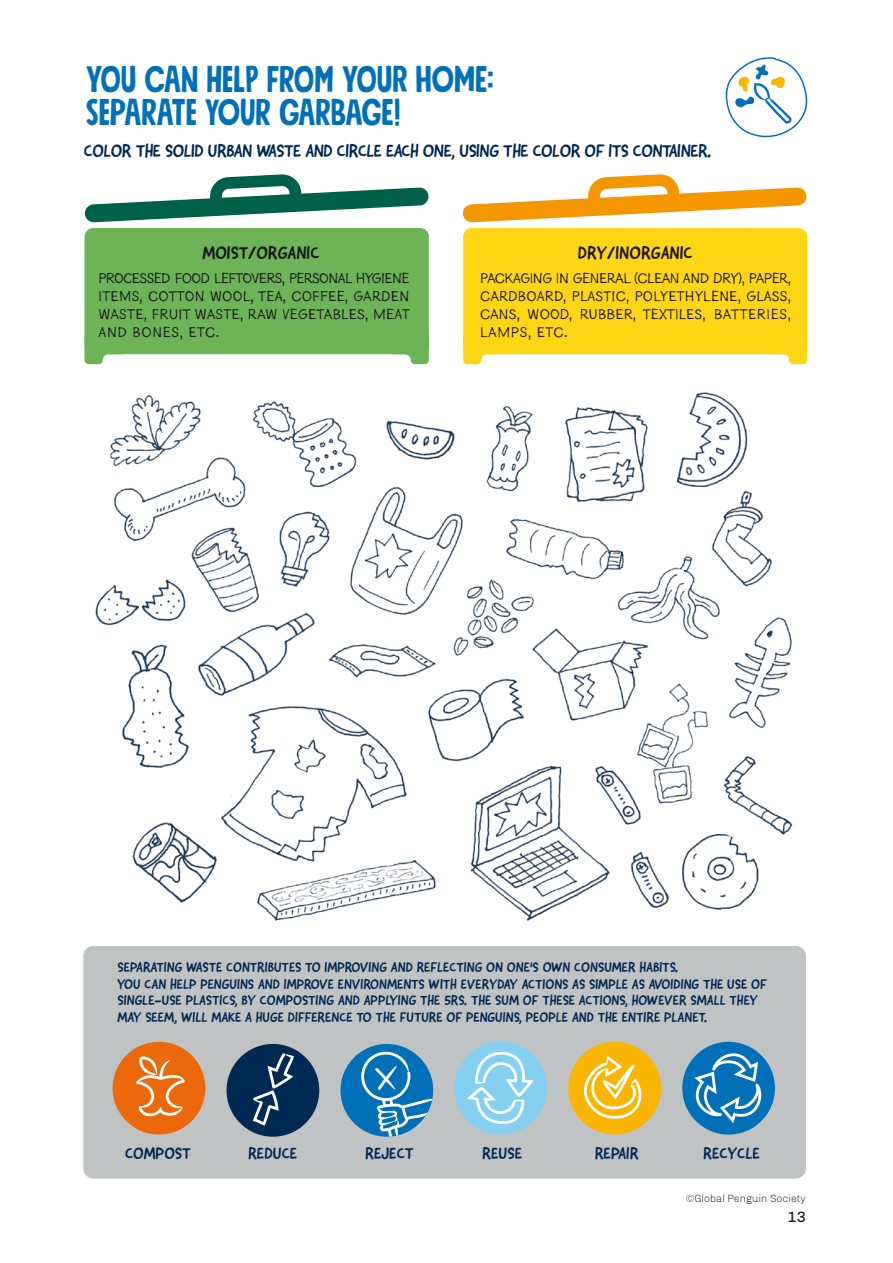
<style>
.page{position:relative;width:893px;height:1263px;background:#fff}
.page>*{position:absolute;margin:0;border:0;box-sizing:border-box;transform-origin:0 0}
.t1{font:36.9px/33px "Mindset Slim";color:#0071b9}
.t2{font:18px "Good Dog New";letter-spacing:-.025em;color:#002954}
.t3{font:18px "Good Dog New";color:#1a171c}
.t4{font:16.5px "Good Dog New";color:#002954}
.t5{font:15px/18px "Goodlife Sans";letter-spacing:-.025em;color:#1a171c;text-align:justify}
.t6{font:15px "Chivo";color:#1a171c}
.t7{font:13.95px/16.8px "Good Dog New";color:#002954}
.t8{font:100 10.5px "Chivo";color:#1a171c}
</style>
<div class="page">
<div style="left:463px;top:228px;width:344px;height:126px;background:#ffd616;border-radius:9px"></div>
<svg style="left:463px;top:335px;width:38px;height:29px"></svg>
<svg style="left:769px;top:348px;width:38px;height:16px"></svg>
<div style="left:85px;top:228px;width:344px;height:126px;background:#6cb456;border-radius:9px"></div>
<svg style="left:85px;top:348px;width:37px;height:16px"></svg>
<svg style="left:391px;top:335px;width:38px;height:29px"></svg>
<svg style="left:725px;top:57px;width:83px;height:81px"></svg>
<img style="left:95px;top:392px;width:698px;height:529px">
<svg style="left:463px;top:174px;width:344px;height:49px"></svg>
<svg style="left:85px;top:174px;width:344px;height:49px"></svg>
<div style="left:83px;top:946px;width:723px;height:232px;background:#bfc3c3;border-radius:10px"></div>
<div style="left:227px;top:1044px;width:92px;height:93px;background:#002954;border-radius:50%"></div>
<svg style="left:253px;top:1053px;width:41px;height:72px"></svg>
<div style="left:568px;top:1042px;width:93px;height:92px;background:#f9b500;border-radius:50%"></div>
<svg style="left:584px;top:1056px;width:58px;height:63px"></svg>
<div style="left:454px;top:1042px;width:93px;height:92px;background:#84d0f0;border-radius:50%"></div>
<svg style="left:467px;top:1051px;width:67px;height:73px"></svg>
<div style="left:682px;top:1042px;width:93px;height:92px;background:#0071b9;border-radius:50%"></div>
<svg style="left:694px;top:1053px;width:67px;height:71px"></svg>
<div style="left:113px;top:1042px;width:92px;height:92px;background:#eb690b;border-radius:50%"></div>
<svg style="left:136px;top:1056px;width:49px;height:60px"></svg>
<div style="left:340px;top:1044px;width:93px;height:93px;background:#0071b9;border-radius:50%"></div>
<svg style="left:361px;top:1052px;width:72px;height:85px"></svg>
<h1 class="t1" style="left:86px;top:62px;width:409px">YOU CAN HELP FROM YOUR HOME:<br>SEPARATE YOUR GARBAGE!</h1>
<p class="t2" style="left:84px;top:139px;width:629px">COLOR THE SOLID URBAN WASTE AND CIRCLE EACH ONE, USING THE COLOR OF ITS CONTAINER.</p>
<p class="t3" style="left:202px;top:241px;width:118px">MOIST/ORGANIC</p>
<p class="t3" style="left:578px;top:241px;width:116px">DRY/INORGANIC</p>
<p class="t5" style="left:98px;top:270px;width:313px">PROCESSED FOOD LEFTOVERS, PERSONAL HYGIENE ITEMS, COTTON WOOL, TEA, COFFEE, GARDEN WASTE, FRUIT WASTE, RAW VEGETABLES, MEAT AND BONES, ETC.</p>
<p class="t5" style="left:480px;top:270px;width:313px">PACKAGING IN GENERAL (CLEAN AND DRY), PAPER, CARDBOARD, PLASTIC, POLYETHYLENE, GLASS, CANS, WOOD, RUBBER, TEXTILES, BATTERIES, LAMPS, ETC.</p>
<p class="t7" style="left:118px;top:959px;width:651px">SEPARATING WASTE CONTRIBUTES TO IMPROVING AND REFLECTING ON ONE'S OWN CONSUMER HABITS.<br>YOU CAN HELP PENGUINS AND IMPROVE ENVIRONMENTS WITH EVERYDAY ACTIONS AS SIMPLE AS AVOIDING THE USE OF SINGLE-USE PLASTICS, BY COMPOSTING AND APPLYING THE 5RS. THE SUM OF THESE ACTIONS, HOWEVER SMALL THEY MAY SEEM, WILL MAKE A HUGE DIFFERENCE TO THE FUTURE OF PENGUINS, PEOPLE AND THE ENTIRE PLANET.</p>
<p class="t4" style="left:125px;top:1143px;width:67px">COMPOST</p>
<p class="t4" style="left:248px;top:1143px;width:51px">REDUCE</p>
<p class="t4" style="left:482px;top:1143px;width:41px">REUSE</p>
<p class="t4" style="left:595px;top:1142px;width:46px">REPAIR</p>
<p class="t4" style="left:703px;top:1143px;width:58px">RECYCLE</p>
<p class="t4" style="left:365px;top:1143px;width:50px">REJECT</p>
<p class="t8" style="left:686px;top:1191px;width:121px">©Global Penguin Society</p>
<p class="t6" style="left:787px;top:1205px;width:20px">13</p>
</div>
